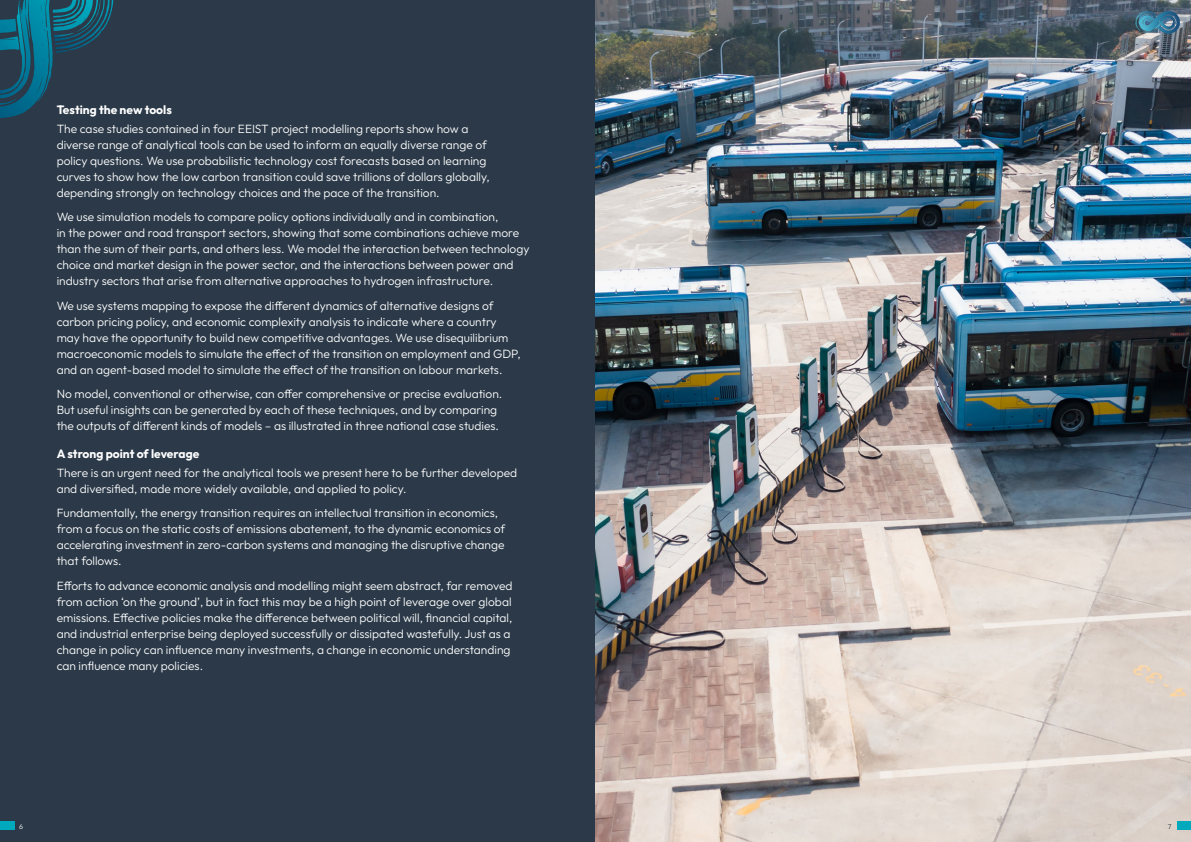
<style>
.page{position:relative;width:1191px;height:842px;background:#fff}
.page>*{position:absolute;margin:0;border:0;box-sizing:border-box;transform-origin:0 0}
.t1{font:300 12px/16px "Outfit";color:#fff}
.t2{font:700 12px "Outfit";color:#fff}
.t3{font:300 7px "Outfit";color:#fff}
.t4{font:300 7px "Outfit";color:#2b3948}
</style>
<div class="page">
<div style="left:0;top:0;width:595px;height:842px;background:#2b3948"></div>
<img style="left:595px;top:0;width:596px;height:842px">
<svg style="left:0;top:0;width:25px;height:94px"></svg>
<svg style="left:53px;top:0;width:60px;height:53px"></svg>
<div style="left:1176px;top:821px;width:15px;height:9px;background:#00a9bc"></div>
<svg style="left:1135px;top:11px;width:39px;height:22px"></svg>
<div style="left:0;top:821px;width:14px;height:9px;background:#00a9bc"></div>
<p class="t2" style="left:57px;top:103px;width:117px">Testing the new tools</p>
<p class="t1" style="left:57px;top:121px;width:434px">The case studies contained in four EEIST project modelling reports show how a diverse range of analytical tools can be used to inform an equally diverse range of policy questions. We use probabilistic technology cost forecasts based on learning curves to show how the low carbon transition could save trillions of dollars globally, depending strongly on technology choices and the pace of the transition.</p>
<p class="t1" style="left:57px;top:209px;width:474px">We use simulation models to compare policy options individually and in combination,<br>in the power and road transport sectors, showing that some combinations achieve more than the sum of their parts, and others less. We model the interaction between technology choice and market design in the power sector, and the interactions between power and industry sectors that arise from alternative approaches to hydrogen infrastructure.</p>
<p class="t1" style="left:57px;top:298px;width:465px">We use systems mapping to expose the different dynamics of alternative designs of carbon pricing policy, and economic complexity analysis to indicate where a country may have the opportunity to build new competitive advantages. We use disequilibrium macroeconomic models to simulate the effect of the transition on employment and GDP, and an agent-based model to simulate the effect of the transition on labour markets.</p>
<p class="t1" style="left:57px;top:386px;width:447px">No model, conventional or otherwise, can offer comprehensive or precise evaluation.<br>But useful insights can be generated by each of these techniques, and by comparing the outputs of different kinds of models – as illustrated in three national case studies.</p>
<p class="t2" style="left:57px;top:447px;width:144px">A strong point of leverage</p>
<p class="t1" style="left:57px;top:464px;width:462px">There is an urgent need for the analytical tools we present here to be further developed and diversified, made more widely available, and applied to policy.</p>
<p class="t1" style="left:57px;top:505px;width:450px">Fundamentally, the energy transition requires an intellectual transition in economics, from a focus on the static costs of emissions abatement, to the dynamic economics of accelerating investment in zero-carbon systems and managing the disruptive change that follows.</p>
<p class="t1" style="left:57px;top:577px;width:457px">Efforts to advance economic analysis and modelling might seem abstract, far removed from action ‘on the ground’, but in fact this may be a high point of leverage over global emissions. Effective policies make the difference between political will, financial capital, and industrial enterprise being deployed successfully or dissipated wastefully. Just as a change in policy can influence many investments, a change in economic understanding can influence many policies.</p>
<p class="t3" style="left:19px;top:823px;width:5px">6</p>
<p class="t4" style="left:1167px;top:823px;width:5px">7</p>
</div>
